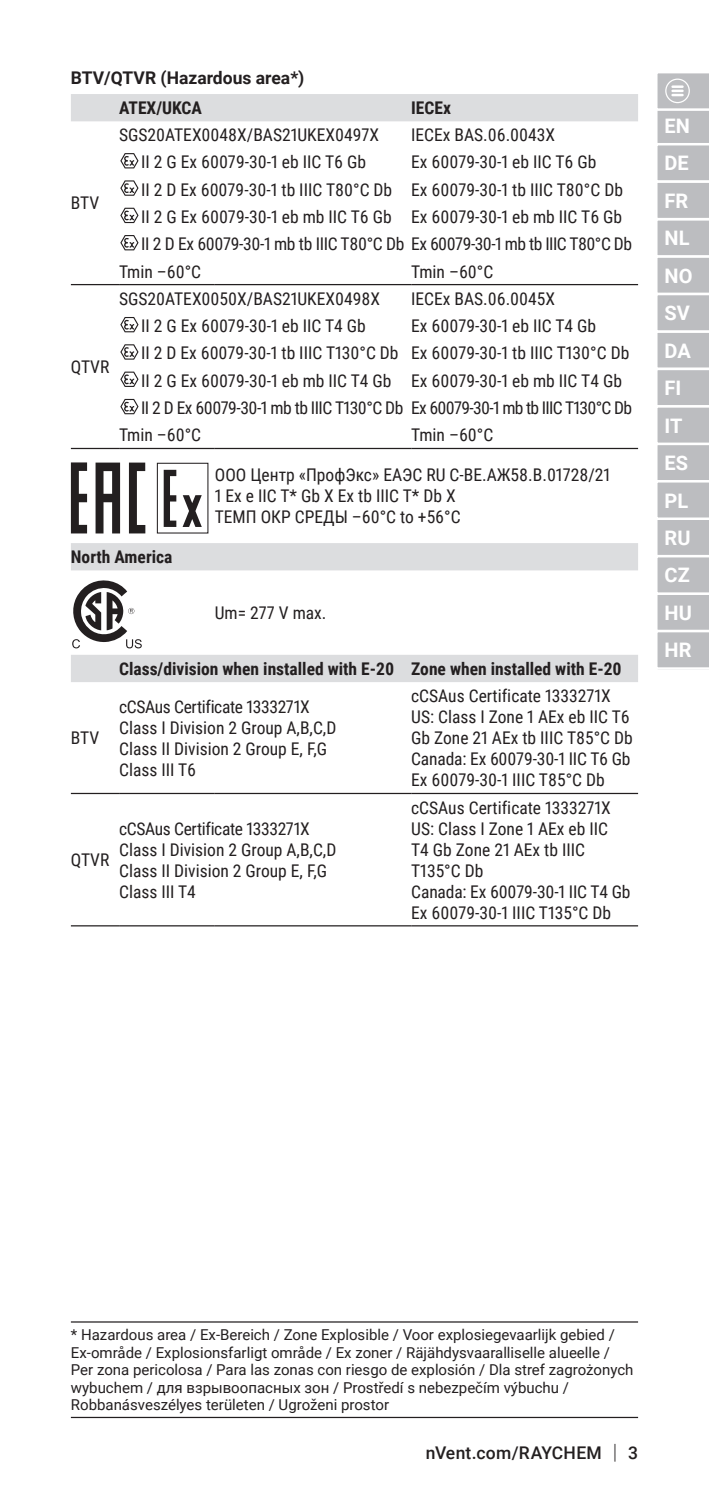
<style>
.page{position:relative;width:709px;height:1489px;background:#fff}
.page>*{position:absolute;margin:0;border:0;box-sizing:border-box;transform-origin:0 0}
.t1{font:700 20px "Roboto";color:#fff}
.Table_Text-Left-IM{font:17.5px/21px "Roboto Condensed";color:#231f20}
.Table_Text-Left-IM-2{font:17.5px "Roboto Condensed";letter-spacing:-.02em;color:#231f20}
.Table_Subhead-Left-I{font:700 17.5px "Roboto Condensed";color:#231f20}
.Table_Text-Left-IM-3{font:17.5px "Roboto Condensed";letter-spacing:-.03em;color:#231f20}
.Subhead-L2-IM{font:700 17.5px "Roboto";color:#231f20}
.t2{font:500 17.5px "Roboto";letter-spacing:.015em;color:#231f20}
.Caption_text-IM{font:15px/17.5px "Roboto";color:#231f20}
.s1{font-weight:300;font-size:21px}
</style>
<div class="page">
<svg style="left:657px;top:73px;width:52px;height:597px;background:#c1c2c5"></svg>
<svg style="left:71px;top:94px;width:567px;height:588px"></svg>
<hr style="left:71px;top:284px;width:48px;height:1px;background:#231f20">
<hr style="left:119px;top:284px;width:96px;height:1px;background:#231f20">
<hr style="left:215px;top:284px;width:196px;height:1px;background:#231f20">
<hr style="left:411px;top:284px;width:227px;height:1px;background:#231f20">
<hr style="left:71px;top:448px;width:48px;height:1px;background:#231f20">
<hr style="left:119px;top:448px;width:96px;height:1px;background:#231f20">
<hr style="left:215px;top:448px;width:196px;height:1px;background:#231f20">
<hr style="left:411px;top:448px;width:227px;height:1px;background:#231f20">
<hr style="left:71px;top:792px;width:48px;height:2px;background:#231f20">
<hr style="left:119px;top:792px;width:96px;height:2px;background:#231f20">
<hr style="left:215px;top:792px;width:196px;height:2px;background:#231f20">
<hr style="left:411px;top:792px;width:227px;height:2px;background:#231f20">
<hr style="left:71px;top:925px;width:48px;height:1px;background:#231f20">
<hr style="left:119px;top:925px;width:96px;height:1px;background:#231f20">
<hr style="left:215px;top:925px;width:196px;height:1px;background:#231f20">
<hr style="left:411px;top:925px;width:227px;height:1px;background:#231f20">
<svg style="left:120px;top:153px;width:21px;height:16px"></svg>
<svg style="left:120px;top:180px;width:21px;height:17px"></svg>
<svg style="left:120px;top:208px;width:21px;height:16px"></svg>
<svg style="left:120px;top:235px;width:21px;height:16px"></svg>
<svg style="left:120px;top:317px;width:21px;height:16px"></svg>
<svg style="left:120px;top:344px;width:21px;height:17px"></svg>
<svg style="left:120px;top:371px;width:21px;height:17px"></svg>
<svg style="left:120px;top:399px;width:21px;height:16px"></svg>
<div style="left:71px;top:455px;width:144px;height:81px;background:#fff"></div>
<svg style="left:96px;top:462px;width:24px;height:71px"></svg>
<svg style="left:129px;top:462px;width:16px;height:71px"></svg>
<svg style="left:71px;top:462px;width:16px;height:71px"></svg>
<svg style="left:164px;top:470px;width:12px;height:57px"></svg>
<svg style="left:182px;top:495px;width:20px;height:32px"></svg>
<div style="left:157px;top:462px;width:51px;height:71px;border:1px solid #231f20"></div>
<svg style="left:71px;top:577px;width:71px;height:71px"></svg>
<hr style="left:71px;top:1321px;width:567px;height:1px;background:#231f20">
<hr style="left:71px;top:1416px;width:567px;height:1px;background:#231f20">
<p class="Subhead-L2-IM" style="left:71px;top:66px;width:235px">BTV/QTVR (Hazardous area*)</p>
<p class="Table_Subhead-Left-I" style="left:119px;top:96px;width:84px">ATEX/UKCA</p>
<p class="Table_Subhead-Left-I" style="left:411px;top:96px;width:41px">IECEx</p>
<p class="Table_Text-Left-IM" style="left:71px;top:192px;width:30px">BTV</p>
<p class="Table_Text-Left-IM" style="left:119px;top:124px;width:262px">SGS20ATEX0048X/BAS21UKEX0497X</p>
<p class="Table_Text-Left-IM" style="left:411px;top:124px;width:145px">IECEx BAS.06.0043X</p>
<p class="Table_Text-Left-IM" style="left:141px;top:151px;width:226px">II 2 G Ex 60079-30-1 eb IIC T6 Gb</p>
<p class="Table_Text-Left-IM" style="left:411px;top:151px;width:187px">Ex 60079-30-1 eb IIC T6 Gb</p>
<p class="Table_Text-Left-IM" style="left:141px;top:178px;width:253px">II 2 D Ex 60079-30-1 tb IIIC T80°C Db</p>
<p class="Table_Text-Left-IM" style="left:411px;top:178px;width:213px">Ex 60079-30-1 tb IIIC T80°C Db</p>
<p class="Table_Text-Left-IM" style="left:141px;top:205px;width:252px">II 2 G Ex 60079-30-1 eb mb IIC T6 Gb</p>
<p class="Table_Text-Left-IM" style="left:411px;top:205px;width:212px">Ex 60079-30-1 eb mb IIC T6 Gb</p>
<p class="Table_Text-Left-IM-2" style="left:141px;top:232px;width:492px">II 2 D Ex 60079-30-1 mb tb IIIC T80°C Db Ex 60079-30-1 mb tb IIIC T80°C Db</p>
<p class="Table_Text-Left-IM" style="left:119px;top:260px;width:84px">Tmin –60°C</p>
<p class="Table_Text-Left-IM" style="left:411px;top:260px;width:84px">Tmin –60°C</p>
<p class="Table_Text-Left-IM" style="left:119px;top:287px;width:262px">SGS20ATEX0050X/BAS21UKEX0498X</p>
<p class="Table_Text-Left-IM" style="left:411px;top:287px;width:145px">IECEx BAS.06.0045X</p>
<p class="Table_Text-Left-IM" style="left:141px;top:315px;width:226px">II 2 G Ex 60079-30-1 eb IIC T4 Gb</p>
<p class="Table_Text-Left-IM" style="left:411px;top:315px;width:186px">Ex 60079-30-1 eb IIC T4 Gb</p>
<p class="Table_Text-Left-IM" style="left:141px;top:342px;width:259px">II 2 D Ex 60079-30-1 tb IIIC T130°C Db</p>
<p class="Table_Text-Left-IM" style="left:411px;top:342px;width:220px">Ex 60079-30-1 tb IIIC T130°C Db</p>
<p class="Table_Text-Left-IM" style="left:141px;top:369px;width:252px">II 2 G Ex 60079-30-1 eb mb IIC T4 Gb</p>
<p class="Table_Text-Left-IM" style="left:411px;top:369px;width:212px">Ex 60079-30-1 eb mb IIC T4 Gb</p>
<p class="Table_Text-Left-IM-3" style="left:141px;top:395px;width:492px">II 2 D Ex 60079-30-1 mb tb IIIC T130°C Db Ex 60079-30-1 mb tb IIIC T130°C Db</p>
<p class="Table_Text-Left-IM" style="left:119px;top:424px;width:84px">Tmin –60°C</p>
<p class="Table_Text-Left-IM" style="left:411px;top:424px;width:84px">Tmin –60°C</p>
<p class="Table_Text-Left-IM" style="left:215px;top:464px;width:397px">ООО Центр «ПрофЭкс» ЕАЭС RU C-BE.AЖ58.B.01728/21</p>
<p class="Table_Text-Left-IM" style="left:215px;top:485px;width:242px">1 Ex e IIC T* Gb X Ex tb IIIC T* Db X</p>
<p class="Table_Text-Left-IM" style="left:215px;top:506px;width:247px">TЕМП ОКР СРЕДЫ –60°C to +56°C</p>
<p class="Table_Subhead-Left-I" style="left:71px;top:545px;width:103px">North America</p>
<p class="Table_Text-Left-IM" style="left:71px;top:356px;width:40px">QTVR</p>
<p class="Table_Text-Left-IM" style="left:215px;top:601px;width:113px">Um= 277 V max.</p>
<p class="Table_Text-Left-IM" style="left:71px;top:727px;width:30px">BTV</p>
<p class="Table_Text-Left-IM" style="left:71px;top:848px;width:40px">QTVR</p>
<p class="Table_Subhead-Left-I" style="left:119px;top:656px;width:277px">Class/division when installed with E-20</p>
<p class="Table_Subhead-Left-I" style="left:411px;top:656px;width:212px">Zone when installed with E-20</p>
<p class="Table_Text-Left-IM-2" style="left:119px;top:694px;width:192px">cCSAus Certificate 1333271X</p>
<p class="Table_Text-Left-IM" style="left:119px;top:716px;width:219px">Class I Division 2 Group A,B,C,D</p>
<p class="Table_Text-Left-IM" style="left:119px;top:737px;width:210px">Class II Division 2 Group E, F,G</p>
<p class="Table_Text-Left-IM" style="left:119px;top:758px;width:78px">Class III T6</p>
<p class="Table_Text-Left-IM-2" style="left:119px;top:816px;width:192px">cCSAus Certificate 1333271X</p>
<p class="Table_Text-Left-IM" style="left:119px;top:838px;width:219px">Class I Division 2 Group A,B,C,D</p>
<p class="Table_Text-Left-IM" style="left:119px;top:859px;width:210px">Class II Division 2 Group E, F,G</p>
<p class="Table_Text-Left-IM" style="left:119px;top:880px;width:78px">Class III T4</p>
<p class="Table_Text-Left-IM" style="left:411px;top:685px;width:201px">cCSAus Certificate 1333271X</p>
<p class="Table_Text-Left-IM" style="left:411px;top:706px;width:223px">US: Class I Zone 1 AEx eb IIC T6<br>Gb Zone 21 AEx tb IIIC T85°C Db</p>
<p class="Table_Text-Left-IM" style="left:411px;top:748px;width:221px">Canada: Ex 60079-30-1 IIC T6 Gb</p>
<p class="Table_Text-Left-IM" style="left:411px;top:769px;width:195px">Ex 60079-30-1 IIIC T85°C Db</p>
<p class="Table_Text-Left-IM" style="left:411px;top:796px;width:201px">cCSAus Certificate 1333271X</p>
<p class="Table_Text-Left-IM" style="left:411px;top:817px;width:198px">US: Class I Zone 1 AEx eb IIC<br>T4 Gb Zone 21 AEx tb IIIC<br>T135°C Db</p>
<p class="Table_Text-Left-IM" style="left:411px;top:880px;width:221px">Canada: Ex 60079-30-1 IIC T4 Gb</p>
<p class="Table_Text-Left-IM" style="left:411px;top:901px;width:201px">Ex 60079-30-1 IIIC T135°C Db</p>
<p class="t1" style="left:664px;top:112px;width:27px">EN</p>
<p class="t1" style="left:664px;top:149px;width:26px">DE</p>
<p class="t1" style="left:664px;top:187px;width:25px">FR</p>
<p class="t1" style="left:664px;top:224px;width:26px">NL</p>
<p class="t1" style="left:664px;top:262px;width:29px">NO</p>
<p class="t1" style="left:664px;top:299px;width:27px">SV</p>
<p class="t1" style="left:664px;top:336px;width:28px">DA</p>
<p class="t1" style="left:664px;top:374px;width:18px">FI</p>
<p class="t1" style="left:664px;top:411px;width:19px">IT</p>
<p class="t1" style="left:664px;top:449px;width:25px">ES</p>
<p class="t1" style="left:664px;top:486px;width:25px">PL</p>
<p class="t1" style="left:664px;top:524px;width:27px">RU</p>
<p class="t1" style="left:664px;top:561px;width:27px">CZ</p>
<p class="t1" style="left:664px;top:598px;width:29px">HU</p>
<p class="t1" style="left:664px;top:601px;width:27px">RU</p>
<p class="t1" style="left:664px;top:636px;width:28px">HR</p>
<p class="t1" style="left:664px;top:638px;width:28px">HR</p>
<p class="Caption_text-IM" style="left:71px;top:1325px;width:564px">* Hazardous area / Ex-Bereich / Zone Explosible / Voor explosiegevaarlijk gebied / Ex-område / Explosionsfarligt område / Ex zoner / Räjähdysvaaralliselle alueelle / Per zona pericolosa / Para las zonas con riesgo de explosión / Dla stref zagrożonych wybuchem / для взрывоопасных зон / Prostředí s nebezpečím výbuchu / Robbanásveszélyes területen / Ugroženi prostor</p>
<p class="t2" style="left:426px;top:1439px;width:214px">nVent.com/RAYCHEM <span class="s1">|</span> 3</p>
</div>
